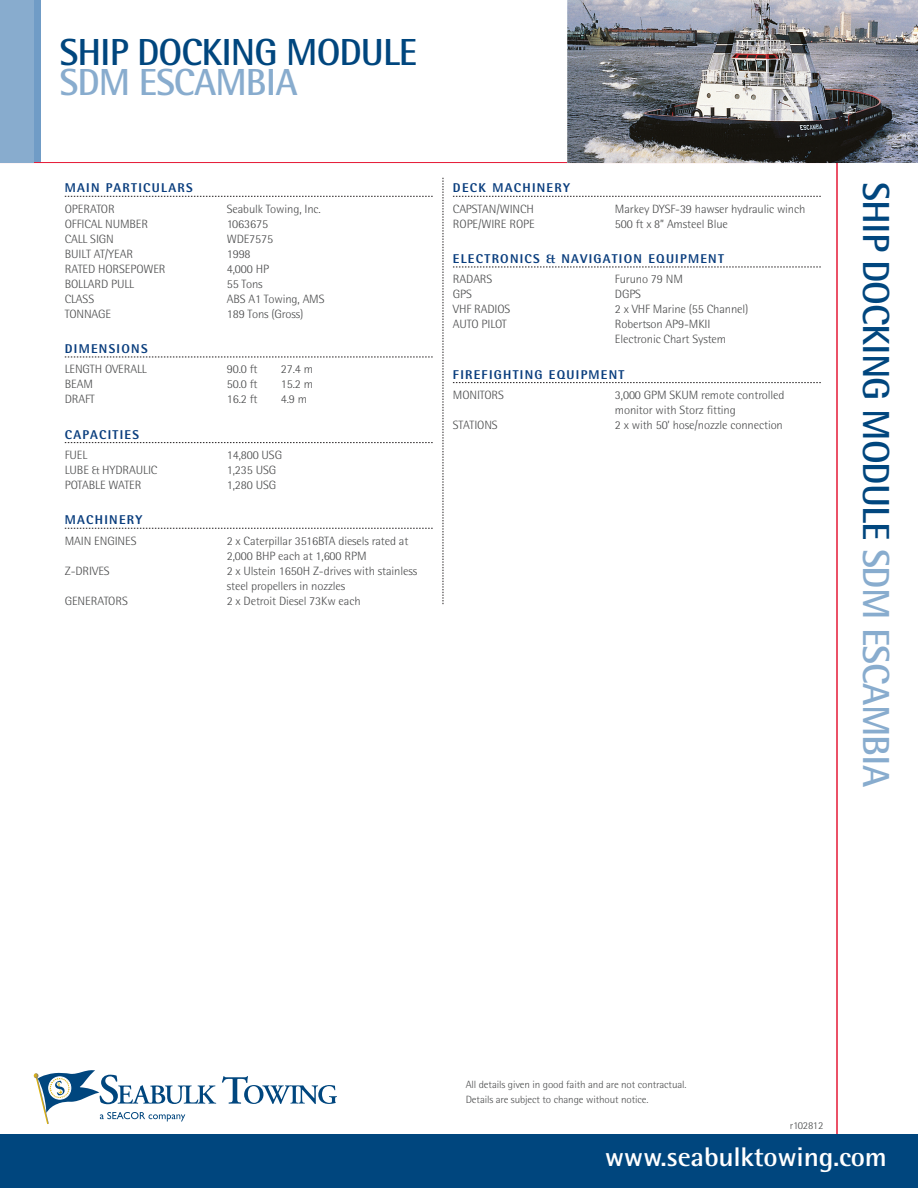
<style>
.page{position:relative;width:918px;height:1188px;background:#fff}
.page>*{position:absolute;margin:0;border:0;box-sizing:border-box;transform-origin:0 0}
.t1{font:700 37.65px "AT Rotis Semi Sans";letter-spacing:-.025em;color:#00467e}
.t2{font:700 37.65px "AT Rotis Semi Sans";letter-spacing:-.025em;color:#88acce}
.t3{font:700 27px "AT Rotis Semi Sans";letter-spacing:-.01em;color:#fff;scale:1.05 1}
.Categories{font:800 12.75px "AT Rotis Semi Sans";letter-spacing:.1em;color:#0a3e7e}
.Specs{font:300 12px "AT Rotis Semi Sans";letter-spacing:-.01em;color:#4b4c4d;scale:1.05 1}
.Specs-2{font:300 10.5px/15px "AT Rotis Semi Sans";letter-spacing:-.01em;color:#4b4c4d;scale:1.05 1}
.s1{color:#88acce}
</style>
<div class="page">
<hr style="left:836px;top:0;width:2px;height:1188px;background:#e51836">
<svg style="left:222px;top:1076px;width:115px;height:28px"></svg>
<svg style="left:34px;top:1070px;width:182px;height:54px"></svg>
<div style="left:0;top:0;width:40px;height:162px;background:#709cc6"></div>
<hr style="left:0;top:162px;width:837px;height:1px;background:#e51836">
<div style="left:0;top:0;width:34px;height:162px;background:#88acce"></div>
<div style="left:0;top:1134px;width:918px;height:54px;background:#00467e"></div>
<img style="left:567px;top:0;width:351px;height:162px">
<svg style="left:443px;top:178px;width:1px;height:426px"></svg>
<svg style="left:65px;top:196px;width:368px;height:1px"></svg>
<svg style="left:65px;top:357px;width:368px;height:1px"></svg>
<svg style="left:65px;top:442px;width:368px;height:1px"></svg>
<svg style="left:65px;top:528px;width:368px;height:1px"></svg>
<svg style="left:453px;top:196px;width:368px;height:1px"></svg>
<svg style="left:453px;top:267px;width:368px;height:1px"></svg>
<svg style="left:453px;top:382px;width:368px;height:1px"></svg>
<h1 class="t1" style="left:59px;top:29px;width:359px">SHIP DOCKING MODULE</h1>
<h1 class="t2" style="left:59px;top:59px;width:240px">SDM ESCAMBIA</h1>
<p class="Categories" style="left:65px;top:180px;width:129px">MAIN PARTICULARS</p>
<p class="Specs" style="left:65px;top:202px;width:49px">OPERATOR</p>
<p class="Specs" style="left:227px;top:202px;width:91px">Seabulk Towing, Inc.</p>
<p class="Specs" style="left:65px;top:217px;width:81px">OFFICAL NUMBER</p>
<p class="Specs" style="left:227px;top:217px;width:41px">1063675</p>
<p class="Specs" style="left:65px;top:232px;width:48px">CALL SIGN</p>
<p class="Specs" style="left:227px;top:232px;width:46px">WDE7575</p>
<p class="Specs" style="left:65px;top:247px;width:67px">BUILT AT/YEAR</p>
<p class="Specs" style="left:227px;top:247px;width:24px">1998</p>
<p class="Specs" style="left:65px;top:262px;width:98px">RATED HORSEPOWER</p>
<p class="Specs" style="left:227px;top:262px;width:42px">4,000 HP</p>
<p class="Specs" style="left:65px;top:277px;width:68px">BOLLARD PULL</p>
<p class="Specs" style="left:227px;top:277px;width:36px">55 Tons</p>
<p class="Specs" style="left:65px;top:292px;width:29px">CLASS</p>
<p class="Specs" style="left:227px;top:292px;width:95px">ABS A1 Towing, AMS</p>
<p class="Specs" style="left:65px;top:307px;width:46px">TONNAGE</p>
<p class="Specs" style="left:227px;top:307px;width:74px">189 Tons (Gross)</p>
<p class="Categories" style="left:65px;top:341px;width:84px">DIMENSIONS</p>
<p class="Specs" style="left:65px;top:362px;width:80px">LENGTH OVERALL</p>
<p class="Specs" style="left:227px;top:362px;width:31px">90.0 ft</p>
<p class="Specs" style="left:281px;top:362px;width:32px">27.4 m</p>
<p class="Specs" style="left:65px;top:377px;width:28px">BEAM</p>
<p class="Specs" style="left:227px;top:377px;width:31px">50.0 ft</p>
<p class="Specs" style="left:281px;top:377px;width:32px">15.2 m</p>
<p class="Specs" style="left:65px;top:392px;width:30px">DRAFT</p>
<p class="Specs" style="left:227px;top:392px;width:31px">16.2 ft</p>
<p class="Specs" style="left:281px;top:392px;width:27px">4.9 m</p>
<p class="Categories" style="left:65px;top:426px;width:76px">CAPACITIES</p>
<p class="Specs" style="left:65px;top:448px;width:23px">FUEL</p>
<p class="Specs" style="left:227px;top:448px;width:54px">14,800 USG</p>
<p class="Specs" style="left:65px;top:463px;width:90px">LUBE &amp; HYDRAULIC</p>
<p class="Specs" style="left:227px;top:463px;width:49px">1,235 USG</p>
<p class="Specs" style="left:65px;top:478px;width:75px">POTABLE WATER</p>
<p class="Specs" style="left:227px;top:478px;width:49px">1,280 USG</p>
<p class="Categories" style="left:65px;top:512px;width:79px">MACHINERY</p>
<p class="Specs" style="left:65px;top:534px;width:70px">MAIN ENGINES</p>
<p class="Specs" style="left:227px;top:534px;width:175px">2 x Caterpillar 3516BTA diesels rated at</p>
<p class="Specs" style="left:227px;top:549px;width:135px">2,000 BHP each at 1,600 RPM</p>
<p class="Specs" style="left:65px;top:564px;width:44px">Z-DRIVES</p>
<p class="Specs" style="left:227px;top:564px;width:183px">2 x Ulstein 1650H Z-drives with stainless</p>
<p class="Specs" style="left:227px;top:579px;width:114px">steel propellers in nozzles</p>
<p class="Specs" style="left:65px;top:594px;width:62px">GENERATORS</p>
<p class="Specs" style="left:227px;top:594px;width:129px">2 x Detroit Diesel 73Kw each</p>
<p class="Categories" style="left:453px;top:180px;width:119px">DECK MACHINERY</p>
<p class="Specs" style="left:453px;top:202px;width:79px">CAPSTAN/WINCH</p>
<p class="Specs" style="left:615px;top:202px;width:183px">Markey DYSF-39 hawser hydraulic winch</p>
<p class="Specs" style="left:453px;top:217px;width:79px">ROPE/WIRE ROPE</p>
<p class="Specs" style="left:615px;top:217px;width:109px">500 ft x 8” Amsteel Blue</p>
<p class="Categories" style="left:453px;top:251px;width:273px">ELECTRONICS &amp; NAVIGATION EQUIPMENT</p>
<p class="Specs" style="left:453px;top:272px;width:39px">RADARS</p>
<p class="Specs" style="left:615px;top:272px;width:66px">Furuno 79 NM</p>
<p class="Specs" style="left:453px;top:287px;width:20px">GPS</p>
<p class="Specs" style="left:615px;top:287px;width:26px">DGPS</p>
<p class="Specs" style="left:453px;top:302px;width:56px">VHF RADIOS</p>
<p class="Specs" style="left:615px;top:302px;width:129px">2 x VHF Marine (55 Channel)</p>
<p class="Specs" style="left:453px;top:317px;width:53px">AUTO PILOT</p>
<p class="Specs" style="left:615px;top:317px;width:93px">Robertson AP9-MKII</p>
<p class="Specs" style="left:615px;top:332px;width:108px">Electronic Chart System</p>
<p class="Categories" style="left:453px;top:366px;width:173px">FIREFIGHTING EQUIPMENT</p>
<p class="Specs" style="left:453px;top:388px;width:50px">MONITORS</p>
<p class="Specs" style="left:615px;top:388px;width:163px">3,000 GPM SKUM remote controlled</p>
<p class="Specs" style="left:615px;top:403px;width:117px">monitor with Storz fitting</p>
<p class="Specs" style="left:453px;top:418px;width:44px">STATIONS</p>
<p class="Specs" style="left:615px;top:418px;width:162px">2 x with 50’ hose/nozzle connection</p>
<h1 class="t1" style="left:899px;top:182px;width:606px;rotate:90deg">SHIP DOCKING MODULE <span class="s1">SDM ESCAMBIA</span></h1>
<p class="Specs-2" style="left:466px;top:1077px;width:212px">All details given in good faith and are not contractual.<br>Details are subject to change without notice.</p>
<p class="Specs-2" style="left:790px;top:1117px;width:34px">r102812</p>
<h2 class="t3" style="left:605px;top:1140px;width:270px">www.seabulktowing.com</h2>
</div>
